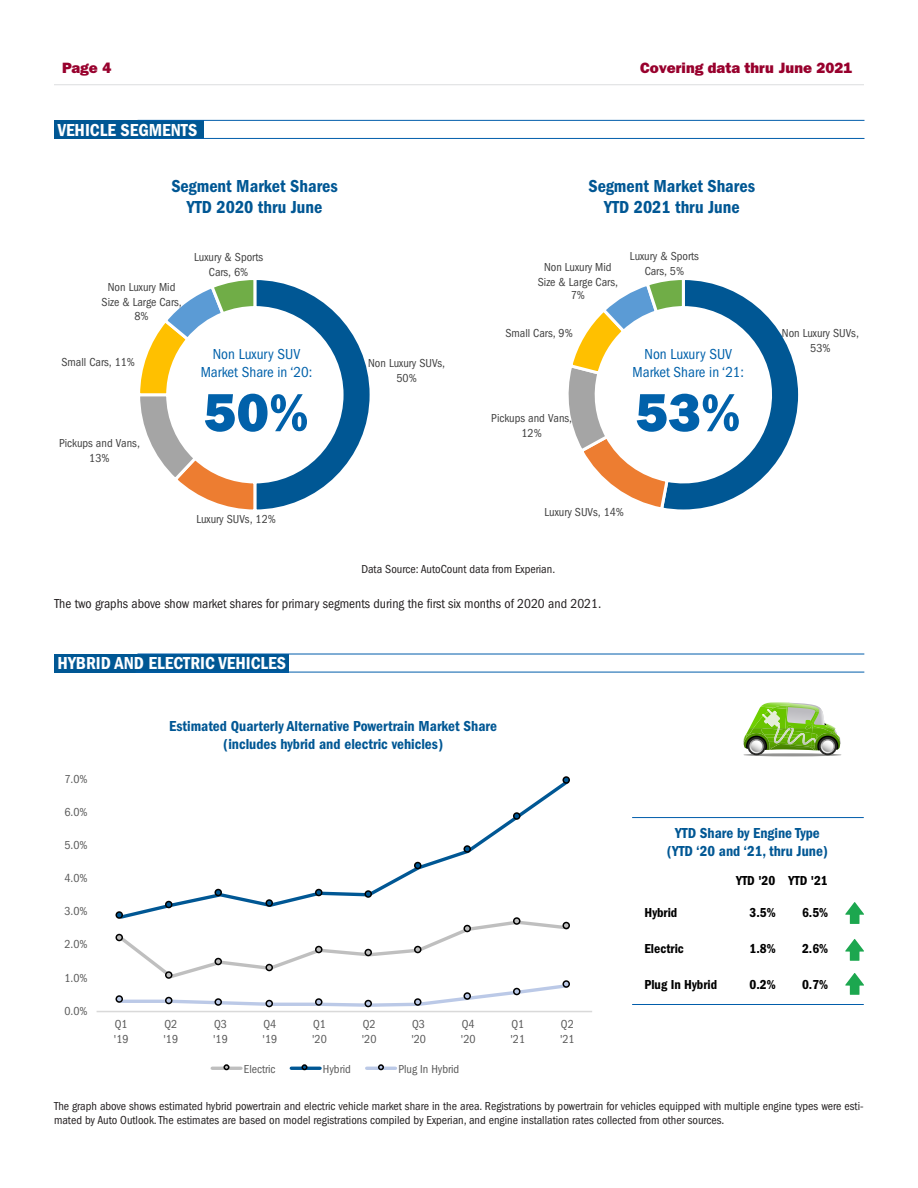
<style>
.page{position:relative;width:918px;height:1188px;background:#fff}
.page>*{position:absolute;margin:0;border:0;box-sizing:border-box;transform-origin:0 0}
.Data_Source{font:54px "ITC Franklin Gothic Std Hvy";color:#0161aa}
.Graph_and_table_head{font:18px "ITC Franklin Gothic Std Dm Cd";color:#005794}
.Graph_and_table_head-2{font:18px "ITC Franklin Gothic Std Dm Cd";color:#fff}
.Graph_and_table_head-3{font:15px "ITC Franklin Gothic Std Dm Cd";color:#005794}
.Data_Source-2{font:condensed 15px/18px "ITC Franklin Gothic Std";color:#0161aa;text-align:center}
.t1{font:15px "ITC Franklin Gothic Std Hvy";color:#98012d}
.Body{font:condensed 13.5px "ITC Franklin Gothic Std";color:#231f20}
.t2{font:13.5px "ITC Franklin Gothic Std Dm Cd";color:#000}
.Body-2{font:condensed 12px/14.4px "ITC Franklin Gothic Std";color:#231f20}
.t3{font:condensed 12px/15px "ITC Franklin Gothic Std";color:#404040;text-align:center}
.t4{font:condensed 12px/15px "ITC Franklin Gothic Std";color:#595959}
</style>
<div class="page">
<hr style="left:54px;top:84px;width:810px;height:1px;background:#dcdddf">
<svg style="left:568px;top:280px;width:231px;height:230px"></svg>
<svg style="left:140px;top:280px;width:230px;height:230px"></svg>
<hr style="left:97px;top:1011px;width:495px;height:1px;background:#d9d9d9">
<svg style="left:215px;top:782px;width:355px;height:108px"></svg>
<div style="left:214px;top:889px;width:8px;height:7px;border:2px solid #000;border-radius:50%"></div>
<div style="left:315px;top:889px;width:7px;height:7px;border:2px solid #000;border-radius:50%"></div>
<div style="left:414px;top:862px;width:8px;height:7px;border:2px solid #000;border-radius:50%"></div>
<div style="left:464px;top:845px;width:7px;height:8px;border:2px solid #000;border-radius:50%"></div>
<div style="left:513px;top:812px;width:7px;height:8px;border:2px solid #000;border-radius:50%"></div>
<div style="left:562px;top:776px;width:8px;height:8px;border:2px solid #000;border-radius:50%"></div>
<svg style="left:116px;top:890px;width:454px;height:118px"></svg>
<div style="left:562px;top:980px;width:8px;height:8px;border:2px solid #000;border-radius:50%"></div>
<hr style="left:212px;top:1067px;width:29px;height:3px;background:#bfbfbf">
<svg style="left:224px;top:1064px;width:6px;height:6px"></svg>
<hr style="left:291px;top:1067px;width:29px;height:3px;background:#005794">
<svg style="left:302px;top:1064px;width:6px;height:6px"></svg>
<hr style="left:367px;top:1067px;width:29px;height:3px;background:#bbc9e7">
<svg style="left:378px;top:1064px;width:6px;height:6px"></svg>
<div style="left:54px;top:120px;width:150px;height:19px;background:#005794"></div>
<hr style="left:138px;top:120px;width:726px;height:1px;background:#015dab">
<hr style="left:136px;top:138px;width:728px;height:1px;background:#015dab">
<div style="left:54px;top:654px;width:235px;height:18px;background:#005794"></div>
<hr style="left:137px;top:654px;width:727px;height:1px;background:#015dab">
<hr style="left:136px;top:672px;width:728px;height:1px;background:#015dab">
<hr style="left:743px;top:753px;width:99px;height:3px;background:#949493;border-radius:50%">
<svg style="left:819px;top:737px;width:18px;height:18px"></svg>
<svg style="left:747px;top:737px;width:19px;height:18px"></svg>
<svg style="left:743px;top:702px;width:98px;height:51px"></svg>
<img style="left:770px;top:744px;width:44px;height:6px">
<img style="left:790px;top:745px;width:21px;height:3px">
<svg style="left:845px;top:902px;width:19px;height:22px"></svg>
<svg style="left:845px;top:939px;width:19px;height:22px"></svg>
<hr style="left:632px;top:817px;width:232px;height:1px;background:#015dab">
<hr style="left:632px;top:1004px;width:232px;height:1px;background:#015dab">
<svg style="left:845px;top:973px;width:19px;height:22px"></svg>
<p class="t1" style="left:62px;top:59px;width:51px">Page 4</p>
<p class="t1" style="left:640px;top:59px;width:214px">Covering data thru June 2021</p>
<p class="Graph_and_table_head-2" style="left:58px;top:119px;width:141px">VEHICLE SEGMENTS</p>
<p class="Graph_and_table_head" style="left:171px;top:176px;width:168px">Segment Market Shares</p>
<p class="Graph_and_table_head" style="left:187px;top:197px;width:137px">YTD 2020 thru June</p>
<p class="t3" style="left:102px;top:280px;width:82px">Non Luxury Mid<br>Size &amp; Large Cars,</p>
<p class="t3" style="left:135px;top:308px;width:16px">8%</p>
<p class="t3" style="left:61px;top:355px;width:75px">Small Cars, 11%</p>
<p class="t3" style="left:59px;top:435px;width:82px">Pickups and Vans,<br>13%</p>
<p class="t3" style="left:194px;top:250px;width:70px">Luxury &amp; Sports<br>Cars, 6%</p>
<p class="Data_Source-2" style="left:201px;top:345px;width:113px">Non Luxury SUV<br>Market Share in ‘20:</p>
<p class="Data_Source" style="left:204px;top:381px;width:106px">50%</p>
<p class="t3" style="left:196px;top:512px;width:81px">Luxury SUVs, 12%</p>
<p class="Graph_and_table_head" style="left:589px;top:176px;width:168px">Segment Market Shares</p>
<p class="Graph_and_table_head" style="left:604px;top:197px;width:137px">YTD 2021 thru June</p>
<p class="t3" style="left:368px;top:356px;width:78px">Non Luxury SUVs,<br>50%</p>
<p class="t3" style="left:538px;top:259px;width:82px">Non Luxury Mid<br>Size &amp; Large Cars,</p>
<p class="t3" style="left:571px;top:288px;width:16px">7%</p>
<p class="t3" style="left:505px;top:326px;width:69px">Small Cars, 9%</p>
<p class="t3" style="left:491px;top:410px;width:82px">Pickups and Vans,<br>12%</p>
<p class="t3" style="left:630px;top:249px;width:70px">Luxury &amp; Sports<br>Cars, 5%</p>
<p class="Data_Source-2" style="left:633px;top:345px;width:113px">Non Luxury SUV<br>Market Share in ‘21:</p>
<p class="Data_Source" style="left:636px;top:381px;width:106px">53%</p>
<p class="t3" style="left:545px;top:505px;width:81px">Luxury SUVs, 14%</p>
<p class="Body-2" style="left:361px;top:562px;width:195px">Data Source: AutoCount data from Experian.</p>
<p class="Body" style="left:54px;top:596px;width:548px">The two graphs above show market shares for primary segments during the first six months of 2020 and 2021.</p>
<p class="Graph_and_table_head-2" style="left:58px;top:653px;width:230px">HYBRID AND ELECTRIC VEHICLES</p>
<p class="t4" style="left:64px;top:771px;width:25px">7.0%</p>
<p class="t4" style="left:64px;top:804px;width:25px">6.0%</p>
<p class="Graph_and_table_head-3" style="left:169px;top:718px;width:329px">Estimated Quarterly Alternative Powertrain Market Share</p>
<p class="Graph_and_table_head-3" style="left:223px;top:736px;width:221px">(includes hybrid and electric vehicles)</p>
<p class="t3" style="left:782px;top:326px;width:78px">Non Luxury SUVs,<br>53%</p>
<p class="t4" style="left:64px;top:838px;width:25px">5.0%</p>
<p class="t4" style="left:64px;top:871px;width:25px">4.0%</p>
<p class="t4" style="left:64px;top:904px;width:25px">3.0%</p>
<p class="t4" style="left:64px;top:937px;width:25px">2.0%</p>
<p class="t4" style="left:64px;top:970px;width:25px">1.0%</p>
<p class="t4" style="left:64px;top:1003px;width:25px">0.0%</p>
<p class="t4" style="left:114px;top:1016px;width:16px">Q1 '19</p>
<p class="t4" style="left:164px;top:1016px;width:16px">Q2 '19</p>
<p class="t4" style="left:213px;top:1016px;width:16px">Q3 '19</p>
<p class="t4" style="left:263px;top:1016px;width:16px">Q4 '19</p>
<p class="t4" style="left:312px;top:1016px;width:16px">Q1 '20</p>
<p class="t4" style="left:362px;top:1016px;width:16px">Q2 '20</p>
<p class="t4" style="left:411px;top:1016px;width:16px">Q3 '20</p>
<p class="t4" style="left:461px;top:1016px;width:16px">Q4 '20</p>
<p class="t4" style="left:510px;top:1016px;width:16px">Q1 '21</p>
<p class="t4" style="left:560px;top:1016px;width:16px">Q2 '21</p>
<p class="t4" style="left:244px;top:1061px;width:33px">Electric</p>
<p class="t4" style="left:323px;top:1061px;width:29px">Hybrid</p>
<p class="t4" style="left:398px;top:1061px;width:62px">Plug In Hybrid</p>
<p class="Graph_and_table_head-3" style="left:675px;top:825px;width:146px">YTD Share by Engine Type</p>
<p class="Graph_and_table_head-3" style="left:667px;top:843px;width:163px">(YTD ‘20 and ‘21, thru June)</p>
<p class="t2" style="left:736px;top:873px;width:93px">YTD '20 YTD '21</p>
<p class="t2" style="left:645px;top:905px;width:34px">Hybrid</p>
<p class="t2" style="left:750px;top:905px;width:28px">3.5%</p>
<p class="t2" style="left:802px;top:905px;width:28px">6.5%</p>
<p class="t2" style="left:645px;top:941px;width:41px">Electric</p>
<p class="t2" style="left:750px;top:941px;width:28px">1.8%</p>
<p class="t2" style="left:802px;top:941px;width:28px">2.6%</p>
<p class="t2" style="left:645px;top:977px;width:74px">Plug In Hybrid</p>
<p class="t2" style="left:750px;top:977px;width:28px">0.2%</p>
<p class="t2" style="left:802px;top:977px;width:28px">0.7%</p>
<p class="Body-2" style="left:54px;top:1099px;width:811px">The graph above shows estimated hybrid powertrain and electric vehicle market share in the area. Registrations by powertrain for vehicles equipped with multiple engine types were esti&shy;mated by Auto Outlook. The estimates are based on model registrations compiled by Experian, and engine installation rates collected from other sources.</p>
</div>
